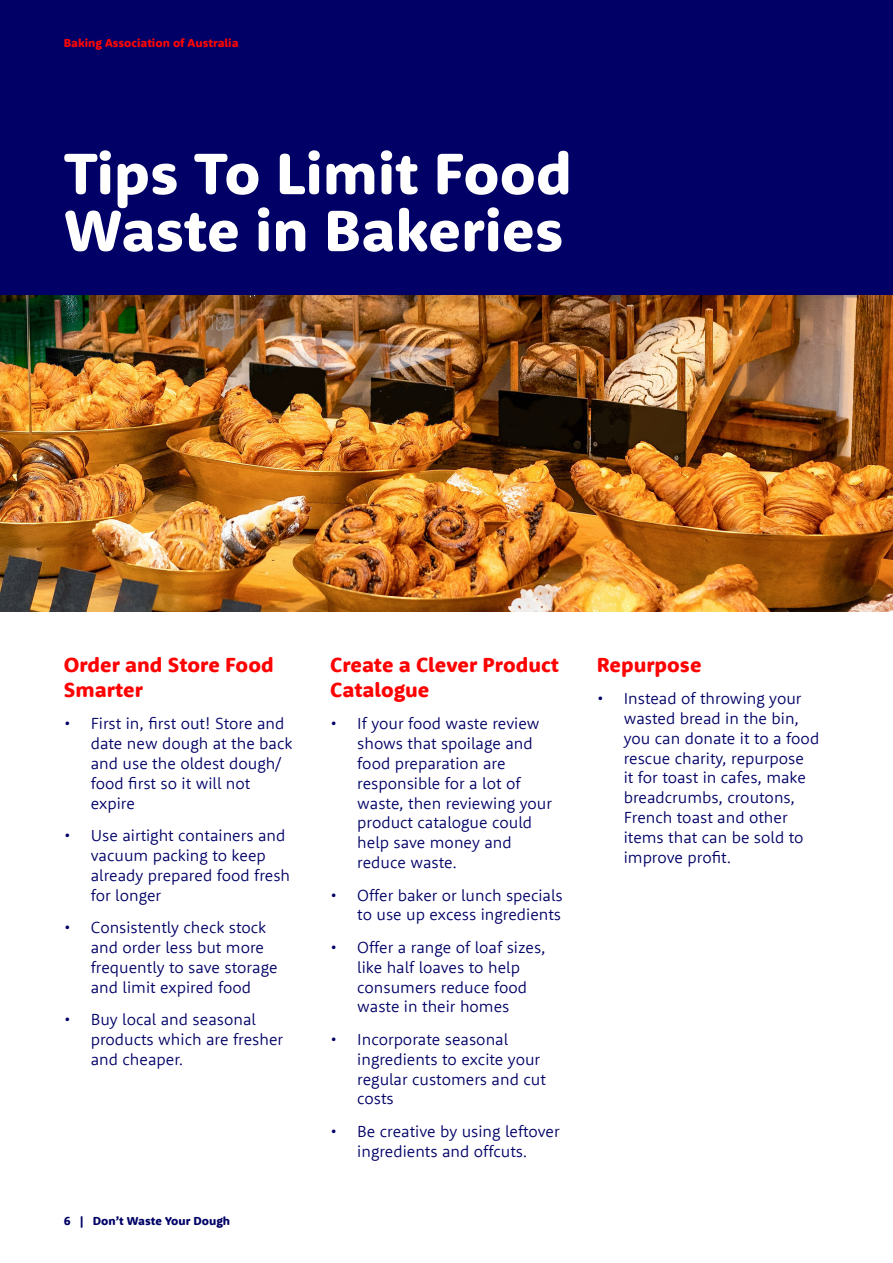
<style>
.page{position:relative;width:893px;height:1263px;background:#fff}
.page>*{position:absolute;margin:0;border:0;box-sizing:border-box;transform-origin:0 0}
.Hading_1{font:800 60px/57px "Rooney Sans";color:#fff}
.Heading_2{font:800 21px/25.2px "Rooney Sans";color:#fe0303}
.t1{font:300 16.5px/19.8px "Rooney Sans";color:#010066}
.t2{font:800 12px "Rooney Sans";color:#fe0303}
.t3{font:800 12px "Rooney Sans";color:#010066}
</style>
<div class="page">
<div style="left:0;top:0;width:893px;height:296px;background:#010066"></div>
<img style="left:0;top:296px;width:893px;height:315px">
<p class="t2" style="left:64px;top:35px;width:176px">Baking Association of Australia</p>
<p class="Hading_1" style="left:64px;top:143px;width:510px">Tips To Limit Food<br>Waste in Bakeries</p>
<p class="Heading_2" style="left:64px;top:651px;width:211px">Order and Store Food<br>Smarter</p>
<p class="t1" style="left:91px;top:713px;width:203px;text-indent:-27px">• First in, first out! Store and date new dough at the back and use the oldest dough/ food first so it will not expire</p>
<p class="t1" style="left:91px;top:825px;width:201px;text-indent:-27px">• Use airtight containers and vacuum packing to keep already prepared food fresh for longer</p>
<p class="t1" style="left:91px;top:917px;width:188px;text-indent:-27px">• Consistently check stock and order less but more frequently to save storage and limit expired food</p>
<p class="t1" style="left:91px;top:1009px;width:194px;text-indent:-27px">• Buy local and seasonal products which are fresher and cheaper.</p>
<p class="t3" style="left:64px;top:1213px;width:168px">6 | Don’t Waste Your Dough</p>
<p class="Heading_2" style="left:330px;top:651px;width:230px">Create a Clever Product<br>Catalogue</p>
<p class="t1" style="left:357px;top:713px;width:196px;text-indent:-27px">• If your food waste review shows that spoilage and food preparation are responsible for a lot of waste, then reviewing your product catalogue could help save money and reduce waste.</p>
<p class="t1" style="left:330px;top:884px;width:234px;text-align:right">• Offer baker or lunch specials to use up excess ingredients</p>
<p class="t1" style="left:330px;top:937px;width:217px;text-align:center">• Offer a range of loaf sizes, like half loaves to help consumers reduce food waste in their homes</p>
<p class="t1" style="left:357px;top:1029px;width:190px;text-indent:-27px">• Incorporate seasonal ingredients to excite your regular customers and cut costs</p>
<p class="t1" style="left:330px;top:1121px;width:231px;text-align:center">• Be creative by using leftover ingredients and offcuts.</p>
<p class="Heading_2" style="left:597px;top:651px;width:106px">Repurpose</p>
<p class="t1" style="left:624px;top:688px;width:197px;text-indent:-27px">• Instead of throwing your wasted bread in the bin, you can donate it to a food rescue charity, repurpose<br>it for toast in cafes, make breadcrumbs, croutons,<br>French toast and other items that can be sold to improve profit.</p>
</div>
